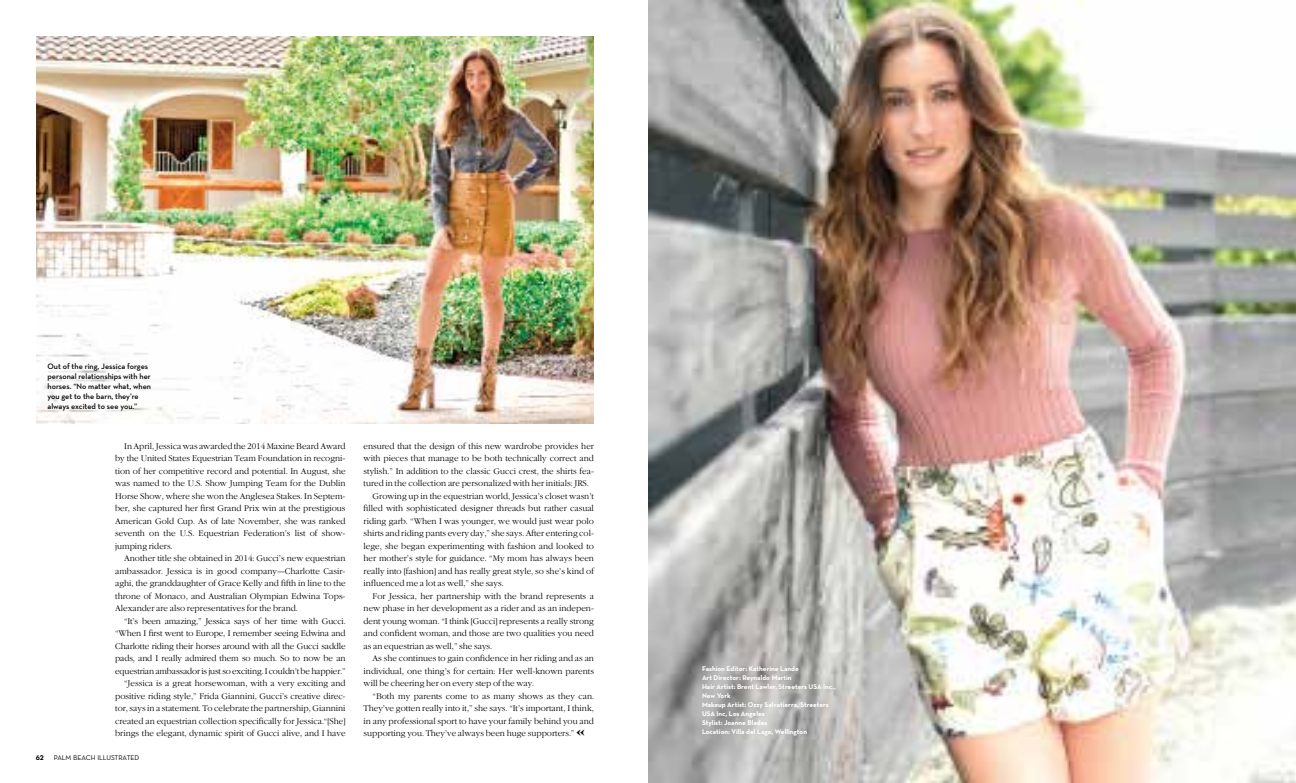
<style>
.page{position:relative;width:1296px;height:783px;background:#fff}
.page>*{position:absolute;margin:0;border:0;box-sizing:border-box;transform-origin:0 0}
.t1{font:8.5px/12.5px "Garamond Lgt";color:#000;text-align:justify}
.t2{font:600 8px/10px "Neutra Text";color:#000}
.t3{font:700 7px/9px "Neutra Text";color:#fff}
.t4{font:7px "Neutra Text Book Alt";color:#000}
.t5{font:7px "Neutra Text Bold Alt";color:#000}
.s1{font-family:"Falstaff";font-size:12px}
</style>
<div class="page">
<img style="left:648px;top:0;width:648px;height:783px">
<img style="left:36px;top:36px;width:558px;height:387px">
<p class="t2" style="left:48px;top:361px;width:105px">Out of the ring, Jessica forges personal relationships with her horses. “No matter what, when you get to the barn, they’re always excited to see you.”</p>
<p class="t1" style="left:115px;top:440px;width:232px;text-indent:9px">In April, Jessica was awarded the 2014 Maxine Beard Award by the United States Equestrian Team Foundation in recogni&shy;tion of her competitive record and potential. In August, she was named to the U.S. Show Jumping Team for the Dublin Horse Show, where she won the Anglesea Stakes. In Septem&shy;ber, she captured her first Grand Prix win at the prestigious American Gold Cup. As of late November, she was ranked seventh on the U.S. Equestrian Federation’s list of show&shy;jumping riders.</p>
<p class="t1" style="left:115px;top:553px;width:232px;text-indent:9px">Another title she obtained in 2014: Gucci’s new equestrian ambassador. Jessica is in good company—Charlotte Casir&shy;aghi, the granddaughter of Grace Kelly and fifth in line to the throne of Monaco, and Australian Olympian Edwina Tops-Alexander are also representatives for the brand.</p>
<p class="t1" style="left:115px;top:615px;width:232px;text-align:right">“It’s been amazing,” Jessica says of her time with Gucci. “When I first went to Europe, I remember seeing Edwina and Charlotte riding their horses around with all the Gucci saddle pads, and I really admired them so much. So to now be an equestrian ambassador is just so exciting. I couldn’t be happier.” “Jessica is a great horsewoman, with a very exciting and positive riding style,” Frida Giannini, Gucci’s creative direc&shy;tor, says in a statement. To celebrate the partnership, Giannini created an equestrian collection specifically for Jessica.“[She] brings the elegant, dynamic spirit of Gucci alive, and I have</p>
<p class="t5" style="left:36px;top:753px;width:9px">62</p>
<p class="t4" style="left:54px;top:754px;width:87px">PALM BEACH ILLUSTRATED</p>
<p class="t1" style="left:364px;top:440px;width:232px">ensured that the design of this new wardrobe provides her</p>
<p class="t1" style="left:364px;top:453px;width:232px">with pieces that manage to be both technically correct and</p>
<p class="t1" style="left:364px;top:465px;width:232px">stylish.” In addition to the classic Gucci crest, the shirts fea-</p>
<p class="t1" style="left:364px;top:478px;width:227px">tured in the collection are personalized with her initials: JRS.</p>
<p class="t1" style="left:373px;top:490px;width:223px">Growing up in the equestrian world, Jessica’s closet wasn’t</p>
<p class="t1" style="left:364px;top:503px;width:232px">filled with sophisticated designer threads but rather casual</p>
<p class="t1" style="left:364px;top:515px;width:232px">riding garb. “When I was younger, we would just wear polo</p>
<p class="t1" style="left:364px;top:528px;width:232px">shirts and riding pants every day,” she says. After entering col-</p>
<p class="t1" style="left:364px;top:540px;width:232px">lege, she began experimenting with fashion and looked to</p>
<p class="t1" style="left:364px;top:553px;width:232px">her mother’s style for guidance. “My mom has always been</p>
<p class="t1" style="left:364px;top:565px;width:232px">really into [fashion] and has really great style, so she’s kind of</p>
<p class="t1" style="left:364px;top:578px;width:142px">influenced me a lot as well,” she says.</p>
<p class="t1" style="left:373px;top:590px;width:223px">For Jessica, her partnership with the brand represents a</p>
<p class="t1" style="left:364px;top:603px;width:232px">new phase in her development as a rider and as an indepen-</p>
<p class="t1" style="left:364px;top:615px;width:232px">dent young woman. “I think [Gucci] represents a really strong</p>
<p class="t1" style="left:364px;top:628px;width:232px">and confident woman, and those are two qualities you need</p>
<p class="t1" style="left:364px;top:640px;width:130px">as an equestrian as well,” she says.</p>
<p class="t1" style="left:373px;top:653px;width:223px">As she continues to gain confidence in her riding and as an</p>
<p class="t1" style="left:364px;top:665px;width:232px">individual, one thing’s for certain: Her well-known parents</p>
<p class="t1" style="left:364px;top:678px;width:172px">will be cheering her on every step of the way.</p>
<p class="t1" style="left:373px;top:690px;width:223px">“Both my parents come to as many shows as they can.</p>
<p class="t1" style="left:364px;top:703px;width:232px">They’ve gotten really into it,” she says. “It’s important, I think,</p>
<p class="t1" style="left:364px;top:715px;width:232px">in any professional sport to have your family behind you and</p>
<p class="t1" style="left:364px;top:728px;width:223px">supporting you. They’ve always been huge supporters.” <span class="s1">«</span></p>
<p class="t3" style="left:702px;top:664px;width:135px">Fashion Editor: Katherine Lande<br>Art Director: Reynaldo Martin<br>Hair Artist: Brent Lawler, Streeters USA Inc.,<br>New York<br>Makeup Artist: Ozzy Salvatierra, Streeters<br>USA Inc, Los Angeles<br>Stylist: Joanne Blades<br>Location: Villa del Lago, Wellington</p>
</div>
